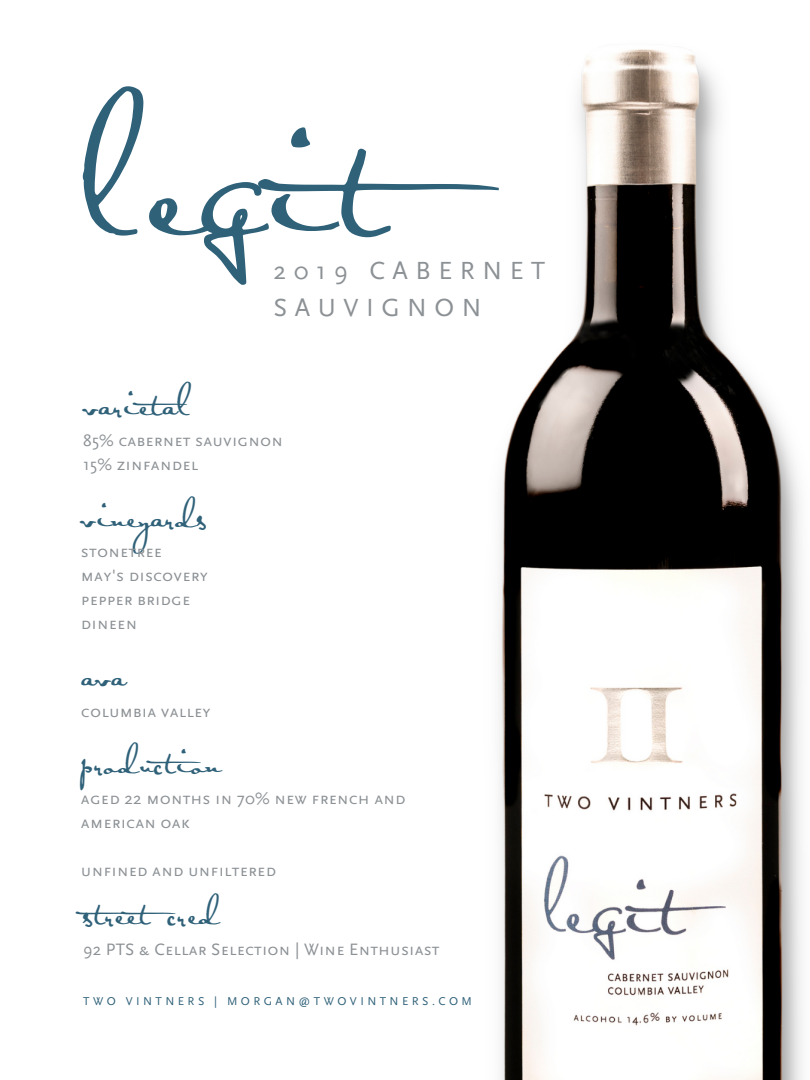
<style>
.page{position:relative;width:810px;height:1080px;background:#fff}
.page>*{position:absolute;margin:0;border:0;box-sizing:border-box;transform-origin:0 0}
.t1{font:138.31px "Satisfaction Pro";letter-spacing:.01em;color:#2f6179}
.t2{font:31.25px "Satisfaction Pro";color:#2f6179}
.t3{font:25.94px/36.2px "Scala Sans CE Caps";letter-spacing:.29em;color:#8c9195}
.t4{font:17.25px/23.9px "Scala Sans CE Caps";letter-spacing:.01em;color:#8c9195}
.t5{font:11.88px "Scala Sans CE Caps";letter-spacing:.29em;color:#2f6179}
</style>
<div class="page">
<img style="left:499px;top:49px;width:303px;height:1031px">
<h1 class="t1" style="left:82px;top:101px;width:495px">legit</h1>
<h3 class="t3" style="left:274px;top:253px;width:273px">2019 CABERNET<br>SAUVIGNON</h3>
<h2 class="t2" style="left:83px;top:385px;width:123px">varietal</h2>
<p class="t4" style="left:83px;top:429px;width:201px">85% cabernet sauvignon<br>15% zinfandel</p>
<h2 class="t2" style="left:81px;top:497px;width:127px">vineyards</h2>
<p class="t4" style="left:81px;top:540px;width:129px">stonetree may's discovery pepper bridge dineen</p>
<h2 class="t2" style="left:81px;top:656px;width:46px">ava</h2>
<p class="t4" style="left:81px;top:699px;width:131px">columbia valley</p>
<h2 class="t2" style="left:81px;top:743px;width:141px">production</h2>
<p class="t4" style="left:81px;top:787px;width:326px">aged 22 months in 70% new french and american oak</p>
<p class="t4" style="left:81px;top:859px;width:197px">unfined and unfiltered</p>
<h2 class="t2" style="left:83px;top:894px;width:139px">streetcred</h2>
<p class="t4" style="left:83px;top:938px;width:358px">92 PTS &amp; Cellar Selection | Wine Enthusiast</p>
<p class="t5" style="left:83px;top:995px;width:390px">TWO VINTNERS | MORGAN@TWOVINTNERS.COM</p>
</div>
